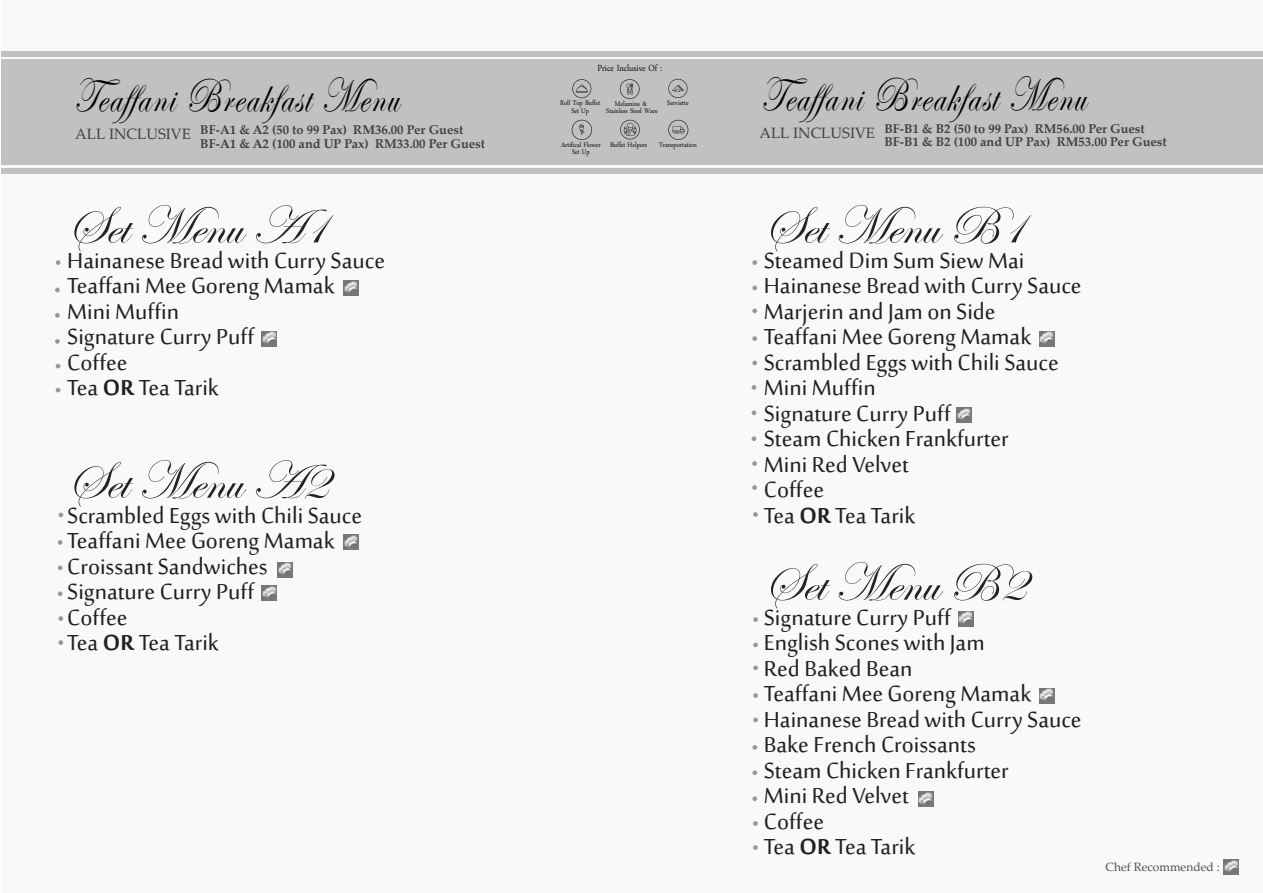
<style>
.page{position:relative;width:1263px;height:893px;background:#fff}
.page>*{position:absolute;margin:0;border:0;box-sizing:border-box;transform-origin:0 0}
.t1{font:54px "Edwardian Script ITC";color:#252223}
.t2{font:49.35px "Edwardian Script ITC";letter-spacing:.05em;color:#000;scale:.76 1}
.t3{font:30px/25.5px "Sakkal Majalla";color:#231f20}
.t4{font:15px "Palatino Linotype";color:#423f41}
.t5{font:13.05px "Daun Penh";color:#020202;scale:.89 1}
.t6{font:700 12.75px/13.5px "Palatino Linotype";color:#423f41}
.t7{font:12px "Palatino Linotype";color:#504e4e}
.t8{font:10.05px/7.4px "Daun Penh";color:#020202;text-align:center;scale:.89 1}
.s1{font-weight:700}
</style>
<div class="page">
<div style="left:1px;top:0;width:1262px;height:893px;background:#f9f9fa"></div>
<div style="left:1px;top:60px;width:1262px;height:105px;background:#c1c1c1"></div>
<div style="left:1px;top:168px;width:1262px;height:5px;background:#c1c1c1"></div>
<div style="left:1px;top:51px;width:1262px;height:5px;background:#c1c1c1"></div>
<svg style="left:262px;top:331px;width:15px;height:15px"></svg>
<svg style="left:263px;top:332px;width:13px;height:12px"></svg>
<div style="left:262px;top:585px;width:15px;height:16px;background:#76777a"></div>
<svg style="left:263px;top:586px;width:13px;height:13px"></svg>
<div style="left:277px;top:562px;width:16px;height:15px;background:#76777a"></div>
<img style="left:278px;top:563px;width:14px;height:12px">
<div style="left:956px;top:407px;width:16px;height:16px;background:#76777a"></div>
<img style="left:957px;top:408px;width:14px;height:13px">
<svg style="left:1039px;top:688px;width:15px;height:15px"></svg>
<svg style="left:1040px;top:689px;width:13px;height:12px"></svg>
<svg style="left:918px;top:792px;width:15px;height:15px"></svg>
<svg style="left:919px;top:793px;width:13px;height:12px"></svg>
<svg style="left:1039px;top:331px;width:15px;height:15px"></svg>
<svg style="left:1040px;top:332px;width:13px;height:12px"></svg>
<svg style="left:343px;top:280px;width:16px;height:16px"></svg>
<svg style="left:345px;top:281px;width:13px;height:13px"></svg>
<svg style="left:343px;top:535px;width:16px;height:15px"></svg>
<svg style="left:345px;top:536px;width:13px;height:12px"></svg>
<svg style="left:958px;top:611px;width:15px;height:15px"></svg>
<svg style="left:959px;top:612px;width:13px;height:12px"></svg>
<div style="left:1224px;top:859px;width:15px;height:16px;background:#76777a"></div>
<svg style="left:1225px;top:860px;width:13px;height:13px"></svg>
<svg style="left:572px;top:79px;width:19px;height:19px"></svg>
<svg style="left:620px;top:79px;width:20px;height:20px"></svg>
<svg style="left:572px;top:120px;width:20px;height:20px"></svg>
<svg style="left:668px;top:79px;width:19px;height:19px"></svg>
<svg style="left:620px;top:120px;width:20px;height:20px"></svg>
<svg style="left:668px;top:120px;width:20px;height:20px"></svg>
<svg style="left:752px;top:260px;width:5px;height:5px"></svg>
<svg style="left:752px;top:286px;width:5px;height:4px"></svg>
<svg style="left:752px;top:309px;width:5px;height:4px"></svg>
<svg style="left:752px;top:336px;width:5px;height:5px"></svg>
<svg style="left:752px;top:461px;width:5px;height:5px"></svg>
<svg style="left:752px;top:485px;width:5px;height:5px"></svg>
<svg style="left:753px;top:512px;width:5px;height:5px"></svg>
<svg style="left:752px;top:361px;width:5px;height:4px"></svg>
<svg style="left:752px;top:385px;width:4px;height:5px"></svg>
<svg style="left:752px;top:410px;width:4px;height:5px"></svg>
<svg style="left:752px;top:436px;width:4px;height:5px"></svg>
<svg style="left:753px;top:617px;width:5px;height:5px"></svg>
<svg style="left:753px;top:643px;width:5px;height:4px"></svg>
<svg style="left:753px;top:665px;width:5px;height:5px"></svg>
<svg style="left:753px;top:693px;width:5px;height:5px"></svg>
<svg style="left:753px;top:821px;width:5px;height:5px"></svg>
<svg style="left:753px;top:845px;width:5px;height:5px"></svg>
<svg style="left:753px;top:718px;width:5px;height:4px"></svg>
<svg style="left:752px;top:745px;width:5px;height:5px"></svg>
<svg style="left:752px;top:770px;width:5px;height:5px"></svg>
<svg style="left:752px;top:796px;width:5px;height:5px"></svg>
<svg style="left:58px;top:616px;width:5px;height:5px"></svg>
<svg style="left:58px;top:640px;width:5px;height:5px"></svg>
<svg style="left:59px;top:513px;width:4px;height:4px"></svg>
<svg style="left:58px;top:540px;width:5px;height:5px"></svg>
<svg style="left:58px;top:565px;width:5px;height:5px"></svg>
<svg style="left:58px;top:591px;width:5px;height:5px"></svg>
<svg style="left:56px;top:364px;width:4px;height:4px"></svg>
<svg style="left:56px;top:388px;width:4px;height:4px"></svg>
<svg style="left:56px;top:260px;width:5px;height:5px"></svg>
<svg style="left:55px;top:288px;width:5px;height:4px"></svg>
<svg style="left:55px;top:313px;width:5px;height:5px"></svg>
<svg style="left:55px;top:339px;width:5px;height:5px"></svg>
<h2 class="t2" style="left:74px;top:69px;width:429px">Teaffani Breakfast Menu</h2>
<p class="t6" style="left:200px;top:123px;width:286px">BF-A1 &amp; A2 (50 to 99 Pax) RM36.00 Per Guest<br>BF-A1 &amp; A2 (100 and UP Pax) RM33.00 Per Guest</p>
<p class="t4" style="left:75px;top:124px;width:117px">ALL INCLUSIVE</p>
<h1 class="t1" style="left:67px;top:196px;width:260px">Set Menu A1</h1>
<p class="t3" style="left:67px;top:249px;width:319px">Hainanese Bread with Curry Sauce<br>Teaffani Mee Goreng Mamak<br>Mini Muffin<br>Signature Curry Puff<br>Coffee<br>Tea <span class="s1">OR</span> Tea Tarik</p>
<h1 class="t1" style="left:67px;top:451px;width:260px">Set Menu A2</h1>
<p class="t3" style="left:67px;top:504px;width:296px">Scrambled Eggs with Chili Sauce<br>Teaffani Mee Goreng Mamak<br>Croissant Sandwiches<br>Signature Curry Puff<br>Coffee<br>Tea <span class="s1">OR</span> Tea Tarik</p>
<p class="t5" style="left:597px;top:59px;width:74px">Price Inclusive Of :</p>
<p class="t8" style="left:560px;top:98px;width:47px">Roll Top Buffet<br>Set Up</p>
<p class="t8" style="left:606px;top:99px;width:59px">Melamine &amp;<br>Stainless Steel Ware</p>
<p class="t8" style="left:561px;top:140px;width:46px">Artifical Flower</p>
<p class="t8" style="left:659px;top:140px;width:44px">Transportation</p>
<p class="t8" style="left:572px;top:147px;width:21px">Set Up</p>
<p class="t8" style="left:667px;top:98px;width:26px">Serviette</p>
<p class="t8" style="left:610px;top:140px;width:43px">Buffet Helpers</p>
<h2 class="t2" style="left:761px;top:68px;width:429px">Teaffani Breakfast Menu</h2>
<p class="t6" style="left:884px;top:121px;width:284px">BF-B1 &amp; B2 (50 to 99 Pax) RM56.00 Per Guest<br>BF-B1 &amp; B2 (100 and UP Pax) RM53.00 Per Guest</p>
<p class="t4" style="left:759px;top:122px;width:117px">ALL INCLUSIVE</p>
<h1 class="t1" style="left:764px;top:196px;width:262px">Set Menu B1</h1>
<p class="t3" style="left:764px;top:249px;width:319px">Steamed Dim Sum Siew Mai<br>Hainanese Bread with Curry Sauce<br>Marjerin and Jam on Side<br>Teaffani Mee Goreng Mamak<br>Scrambled Eggs with Chili Sauce<br>Mini Muffin<br>Signature Curry Puff<br>Steam Chicken Frankfurter<br>Mini Red Velvet<br>Coffee<br>Tea <span class="s1">OR</span> Tea Tarik</p>
<h1 class="t1" style="left:764px;top:553px;width:262px">Set Menu B2</h1>
<p class="t3" style="left:764px;top:606px;width:319px">Signature Curry Puff<br>English Scones with Jam<br>Red Baked Bean<br>Teaffani Mee Goreng Mamak<br>Hainanese Bread with Curry Sauce<br>Bake French Croissants<br>Steam Chicken Frankfurter<br>Mini Red Velvet<br>Coffee<br>Tea <span class="s1">OR</span> Tea Tarik</p>
<p class="t7" style="left:1105px;top:858px;width:116px">Chef Recommended :</p>
</div>
